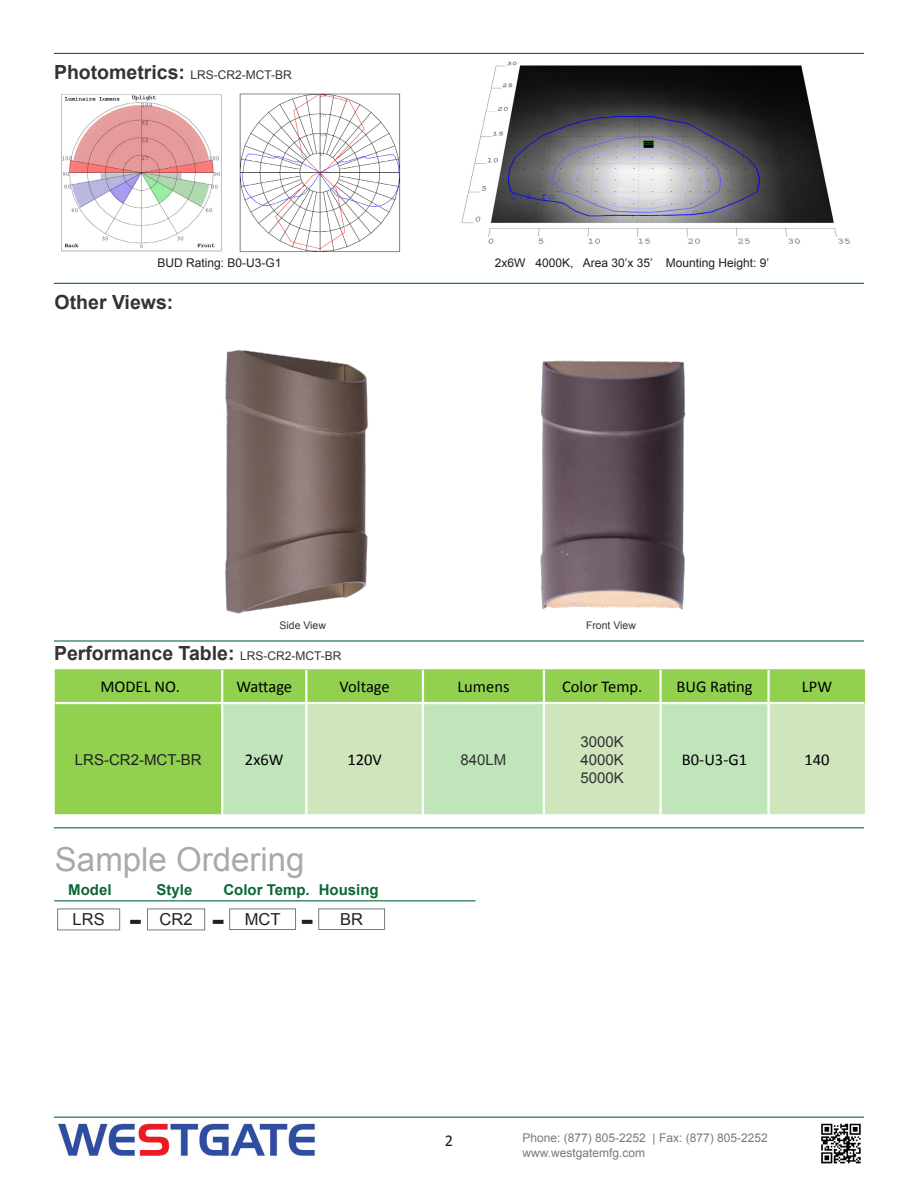
<style>
.page{position:relative;width:918px;height:1188px;background:#fff}
.page>*{position:absolute;margin:0;border:0;box-sizing:border-box;transform-origin:0 0}
.t1{font:33px "Arial";color:#a8a9ad}
.t2{font:700 28.5px "Verdana";color:#231f20}
.t3{font:700 19.5px "Arial";color:#333}
.t4{font:16.5px "Calibri";color:#000}
.t5{font:16.5px "Arial";color:#231f20}
.t6{font:16.5px "Calibri";color:#231f20}
.t7{font:700 15px "Arial";color:#0d6736}
.t8{font:15px "Arial";color:#323332}
.t9{font:15px "Arial";color:#231f20}
.t10{font:12px "Arial";color:#787a7d}
.t11{font:12px "Arial";color:#231f20}
.t12{font:12px "Arial";color:#333}
.t13{font:10.5px "Arial";color:#333}
.s1{font-weight:700;font-size:19.5px}
.s2{font-weight:400;font-size:12px}
</style>
<div class="page">
<hr style="left:54px;top:640px;width:810px;height:2px;background:#0d6736">
<hr style="left:54px;top:53px;width:810px;height:1px;background:#0d6736">
<hr style="left:54px;top:283px;width:810px;height:1px;background:#0d6736">
<div style="left:55px;top:669px;width:810px;height:145px;background:#92d050"></div>
<div style="left:223px;top:704px;width:82px;height:110px;background:#c0e5bb"></div>
<svg style="left:307px;top:703px;width:558px;height:111px;background:#c9e5bb"></svg>
<hr style="left:221px;top:670px;width:2px;height:32px;background:#fff">
<hr style="left:305px;top:670px;width:2px;height:32px;background:#fff">
<hr style="left:422px;top:670px;width:2px;height:32px;background:#fff">
<hr style="left:543px;top:670px;width:2px;height:32px;background:#fff">
<hr style="left:659px;top:670px;width:3px;height:32px;background:#fff">
<hr style="left:767px;top:670px;width:3px;height:32px;background:#fff">
<hr style="left:221px;top:704px;width:2px;height:110px;background:#fff">
<hr style="left:305px;top:704px;width:2px;height:110px;background:#fff">
<hr style="left:422px;top:704px;width:2px;height:110px;background:#fff">
<hr style="left:543px;top:704px;width:2px;height:110px;background:#fff">
<hr style="left:659px;top:704px;width:3px;height:110px;background:#fff">
<hr style="left:767px;top:704px;width:3px;height:110px;background:#fff">
<hr style="left:56px;top:702px;width:166px;height:2px;background:#fff">
<hr style="left:222px;top:702px;width:84px;height:2px;background:#fff">
<hr style="left:306px;top:702px;width:117px;height:2px;background:#fff">
<hr style="left:423px;top:702px;width:121px;height:2px;background:#fff">
<hr style="left:544px;top:702px;width:117px;height:2px;background:#fff">
<hr style="left:661px;top:702px;width:108px;height:2px;background:#fff">
<hr style="left:769px;top:702px;width:95px;height:2px;background:#fff">
<hr style="left:54px;top:827px;width:810px;height:1px;background:#0d6736">
<hr style="left:54px;top:1117px;width:810px;height:1px;background:#0d6736">
<img style="left:58px;top:1123px;width:257px;height:34px">
<img style="left:821px;top:1123px;width:40px;height:41px">
<div style="left:57px;top:909px;width:63px;height:21px;border:1px solid #787a7d"></div>
<div style="left:147px;top:909px;width:58px;height:21px;border:1px solid #787a7d"></div>
<div style="left:229px;top:909px;width:67px;height:21px;border:1px solid #787a7d"></div>
<hr style="left:54px;top:900px;width:421px;height:1px;background:#0d6736">
<div style="left:318px;top:909px;width:67px;height:21px;border:1px solid #787a7d"></div>
<img style="left:61px;top:94px;width:161px;height:158px">
<img style="left:239px;top:93px;width:162px;height:159px">
<img style="left:461px;top:61px;width:389px;height:183px">
<img style="left:225px;top:350px;width:143px;height:264px">
<img style="left:540px;top:360px;width:146px;height:250px">
<p class="t12" style="left:54px;top:67px;width:239px"><span class="s1">Photometrics:</span> LRS-CR2-MCT-BR</p>
<p class="t11" style="left:157px;top:255px;width:126px">BUD Rating: B0-U3-G1</p>
<p class="t11" style="left:495px;top:255px;width:276px">2x6W 4000K, Area 30’x 35’ Mounting Height: 9’</p>
<p class="t3" style="left:55px;top:289px;width:120px">Other Views:</p>
<p class="t13" style="left:280px;top:618px;width:48px">Side View</p>
<p class="t13" style="left:586px;top:618px;width:51px">Front View</p>
<p class="t3" style="left:54px;top:641px;width:289px">Performance Table: <span class="s2">LRS-CR2-MCT-BR</span></p>
<p class="t4" style="left:100px;top:677px;width:81px">MODEL NO.</p>
<p class="t4" style="left:236px;top:677px;width:57px">Wattage</p>
<p class="t4" style="left:340px;top:677px;width:52px">Voltage</p>
<p class="t4" style="left:457px;top:677px;width:54px">Lumens</p>
<p class="t4" style="left:562px;top:677px;width:82px">Color Temp.</p>
<p class="t4" style="left:677px;top:677px;width:78px">BUG Rating</p>
<p class="t4" style="left:802px;top:677px;width:32px">LPW</p>
<p class="t9" style="left:75px;top:750px;width:128px">LRS-CR2-MCT-BR</p>
<p class="t4" style="left:245px;top:750px;width:40px">2x6W</p>
<p class="t4" style="left:347px;top:750px;width:36px">120V</p>
<p class="t8" style="left:461px;top:750px;width:47px">840LM</p>
<p class="t1" style="left:55px;top:838px;width:251px">Sample Ordering</p>
<p class="t5" style="left:73px;top:909px;width:34px">LRS</p>
<p class="t5" style="left:160px;top:909px;width:34px">CR2</p>
<p class="t5" style="left:245px;top:909px;width:37px">MCT</p>
<p class="t7" style="left:68px;top:879px;width:45px">Model</p>
<p class="t7" style="left:223px;top:879px;width:88px">Color Temp.</p>
<p class="t7" style="left:319px;top:879px;width:61px">Housing</p>
<p class="t2" style="left:129px;top:902px;width:15px">-</p>
<p class="t2" style="left:212px;top:902px;width:15px">-</p>
<p class="t2" style="left:301px;top:902px;width:15px">-</p>
<p class="t5" style="left:340px;top:909px;width:24px">BR</p>
<p class="t7" style="left:157px;top:879px;width:37px">Style</p>
<p class="t8" style="left:581px;top:732px;width:45px">3000K</p>
<p class="t8" style="left:581px;top:750px;width:45px">4000K</p>
<p class="t8" style="left:581px;top:768px;width:45px">5000K</p>
<p class="t4" style="left:682px;top:750px;width:67px">B0-U3-G1</p>
<p class="t4" style="left:804px;top:750px;width:27px">140</p>
<p class="t6" style="left:445px;top:1131px;width:10px">2</p>
<p class="t10" style="left:522px;top:1130px;width:247px">Phone: (877) 805-2252 | Fax: (877) 805-2252</p>
<p class="t10" style="left:522px;top:1145px;width:124px">www.westgatemfg.com</p>
</div>
